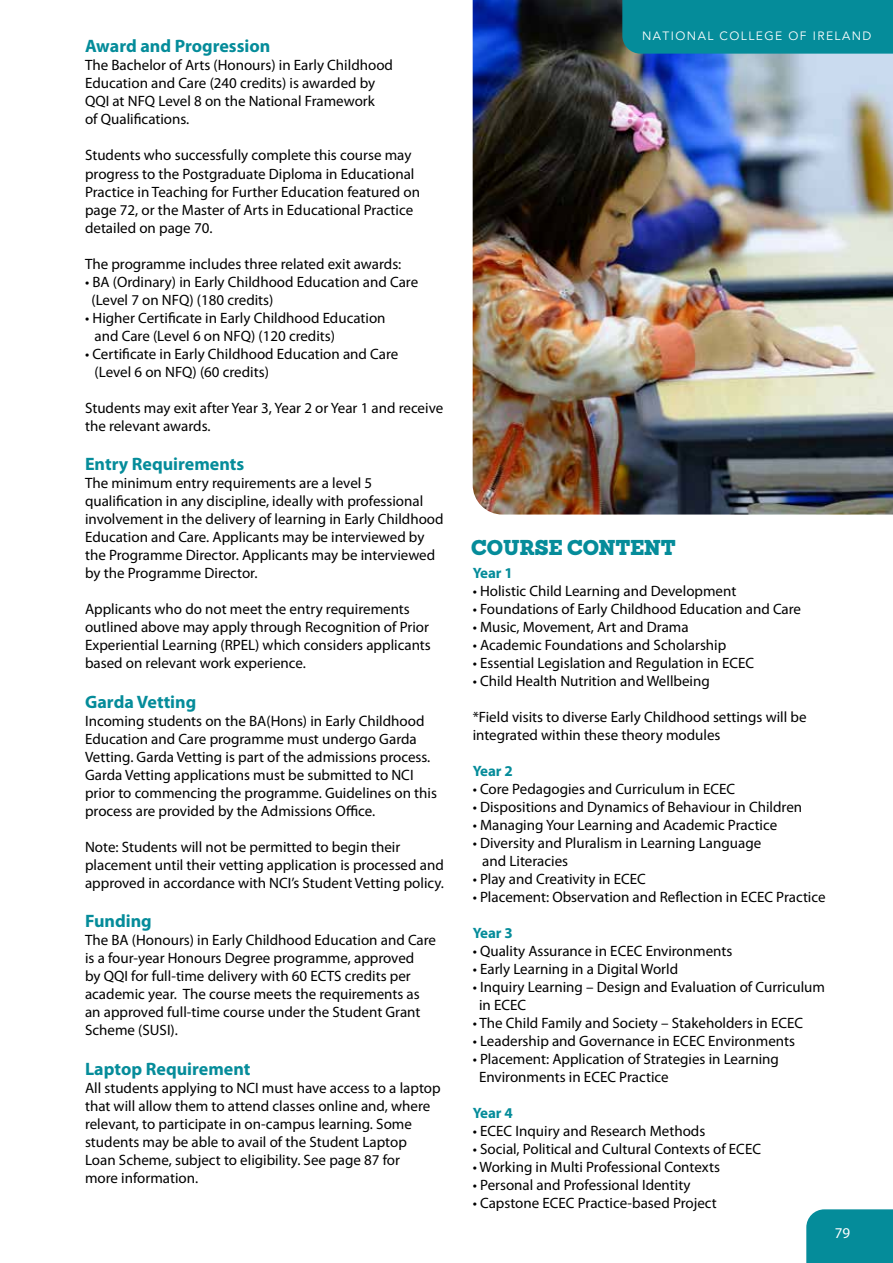
<style>
.page{position:relative;width:893px;height:1263px;background:#fff}
.page>*{position:absolute;margin:0;border:0;box-sizing:border-box;transform-origin:0 0}
.t1{font:900 21px "Sanchez";letter-spacing:-.005em;color:#058c9a}
.t2{font:700 18px "Myriad Pro";color:#058c9a}
.t3{font:15px/18px "Myriad Pro";color:#000}
.t4{font:700 15px "Myriad Pro";color:#058c9a}
.t5{font:15px "Myriad Pro";color:#fff}
.t6{font:12px "Avenir";letter-spacing:.12em;color:#fff}
</style>
<div class="page">
<img style="left:473px;top:0;width:420px;height:514px">
<div style="left:806px;top:1209px;width:87px;height:54px;background:#058c9a"></div>
<div style="left:622px;top:0;width:271px;height:54px;background:#058c9a"></div>
<p class="t2" style="left:85px;top:35px;width:187px">Award and Progression</p>
<p class="t3" style="left:85px;top:56px;width:309px">The Bachelor of Arts (Honours) in Early Childhood Education and Care (240 credits) is awarded by QQI at NFQ Level 8 on the National Framework<br>of Qualifications.</p>
<p class="t3" style="left:85px;top:146px;width:336px">Students who successfully complete this course may progress to the Postgraduate Diploma in Educational Practice in Teaching for Further Education featured on page 72, or the Master of Arts in Educational Practice detailed on page 70.</p>
<p class="t3" style="left:85px;top:254px;width:318px">The programme includes three related exit awards:</p>
<p class="t3" style="left:91px;top:272px;width:328px;text-indent:-6px">• BA (Ordinary) in Early Childhood Education and Care (Level 7 on NFQ) (180 credits)</p>
<p class="t3" style="left:95px;top:308px;width:293px;text-indent:-10px">• Higher Certificate in Early Childhood Education and Care (Level 6 on NFQ) (120 credits)</p>
<p class="t3" style="left:95px;top:344px;width:305px;text-indent:-10px">• Certificate in Early Childhood Education and Care (Level 6 on NFQ) (60 credits)</p>
<p class="t3" style="left:85px;top:398px;width:360px">Students may exit after Year 3, Year 2 or Year 1 and receive the relevant awards.</p>
<p class="t2" style="left:85px;top:452px;width:161px">Entry Requirements</p>
<p class="t3" style="left:85px;top:474px;width:360px">The minimum entry requirements are a level 5 qualification in any discipline, ideally with professional involvement in the delivery of learning in Early Childhood Education and Care. Applicants may be interviewed by the Programme Director. Applicants may be interviewed by the Programme Director.</p>
<p class="t3" style="left:85px;top:600px;width:347px">Applicants who do not meet the entry requirements outlined above may apply through Recognition of Prior Experiential Learning (RPEL) which considers applicants based on relevant work experience.</p>
<p class="t2" style="left:85px;top:690px;width:113px">Garda Vetting</p>
<p class="t3" style="left:85px;top:711px;width:353px">Incoming students on the BA(Hons) in Early Childhood Education and Care programme must undergo Garda Vetting. Garda Vetting is part of the admissions process.<br>Garda Vetting applications must be submitted to NCI prior to commencing the programme. Guidelines on this process are provided by the Admissions Office.</p>
<p class="t3" style="left:85px;top:837px;width:361px">Note: Students will not be permitted to begin their placement until their vetting application is processed and approved in accordance with NCI’s Student Vetting policy.</p>
<p class="t2" style="left:85px;top:909px;width:68px">Funding</p>
<p class="t3" style="left:85px;top:931px;width:353px">The BA (Honours) in Early Childhood Education and Care is a four-year Honours Degree programme, approved<br>by QQI for full-time delivery with 60 ECTS credits per academic year. The course meets the requirements as an approved full-time course under the Student Grant Scheme (SUSI).</p>
<p class="t2" style="left:85px;top:1057px;width:167px">Laptop Requirement</p>
<p class="t3" style="left:85px;top:1079px;width:357px">All students applying to NCI must have access to a laptop that will allow them to attend classes online and, where relevant, to participate in on-campus learning. Some students may be able to avail of the Student Laptop Loan Scheme, subject to eligibility. See page 87 for<br>more information.</p>
<p class="t6" style="left:642px;top:27px;width:231px">NATIONAL COLLEGE OF IRELAND</p>
<h1 class="t1" style="left:471px;top:532px;width:206px">COURSE CONTENT</h1>
<p class="t4" style="left:473px;top:563px;width:42px">Year 1</p>
<p class="t3" style="left:473px;top:582px;width:265px">• Holistic Child Learning and Development</p>
<p class="t3" style="left:473px;top:600px;width:330px">• Foundations of Early Childhood Education and Care</p>
<p class="t3" style="left:473px;top:618px;width:217px">• Music, Movement, Art and Drama</p>
<p class="t3" style="left:473px;top:636px;width:255px">• Academic Foundations and Scholarship</p>
<p class="t3" style="left:473px;top:654px;width:283px">• Essential Legislation and Regulation in ECEC</p>
<p class="t3" style="left:473px;top:672px;width:239px">• Child Health Nutrition and Wellbeing</p>
<p class="t3" style="left:473px;top:708px;width:335px">*Field visits to diverse Early Childhood settings will be integrated within these theory modules</p>
<p class="t4" style="left:473px;top:761px;width:42px">Year 2</p>
<p class="t3" style="left:473px;top:780px;width:264px">• Core Pedagogies and Curriculum in ECEC</p>
<p class="t3" style="left:473px;top:798px;width:331px">• Dispositions and Dynamics of Behaviour in Children</p>
<p class="t3" style="left:473px;top:816px;width:306px">• Managing Your Learning and Academic Practice</p>
<p class="t3" style="left:482px;top:834px;width:281px;text-indent:-10px">• Diversity and Pluralism in Learning Language and Literacies</p>
<p class="t3" style="left:473px;top:870px;width:175px">• Play and Creativity in ECEC</p>
<p class="t3" style="left:473px;top:888px;width:354px">• Placement: Observation and Reflection in ECEC Practice</p>
<p class="t4" style="left:473px;top:923px;width:42px">Year 3</p>
<p class="t3" style="left:473px;top:942px;width:261px">• Quality Assurance in ECEC Environments</p>
<p class="t3" style="left:473px;top:960px;width:207px">• Early Learning in a Digital World</p>
<p class="t3" style="left:479px;top:978px;width:348px;text-indent:-6px">• Inquiry Learning – Design and Evaluation of Curriculum in ECEC</p>
<p class="t3" style="left:473px;top:1014px;width:332px">• The Child Family and Society – Stakeholders in ECEC</p>
<p class="t3" style="left:473px;top:1032px;width:324px">• Leadership and Governance in ECEC Environments</p>
<p class="t3" style="left:479px;top:1050px;width:301px;text-indent:-6px">• Placement: Application of Strategies in Learning<br>Environments in ECEC Practice</p>
<p class="t4" style="left:473px;top:1103px;width:42px">Year 4</p>
<p class="t3" style="left:473px;top:1122px;width:234px">• ECEC Inquiry and Research Methods</p>
<p class="t3" style="left:473px;top:1140px;width:290px">• Social, Political and Cultural Contexts of ECEC</p>
<p class="t3" style="left:473px;top:1158px;width:249px">• Working in Multi Professional Contexts</p>
<p class="t3" style="left:473px;top:1176px;width:219px">• Personal and Professional Identity</p>
<p class="t3" style="left:473px;top:1194px;width:246px">• Capstone ECEC Practice-based Project</p>
<p class="t5" style="left:835px;top:1223px;width:17px">79</p>
</div>
